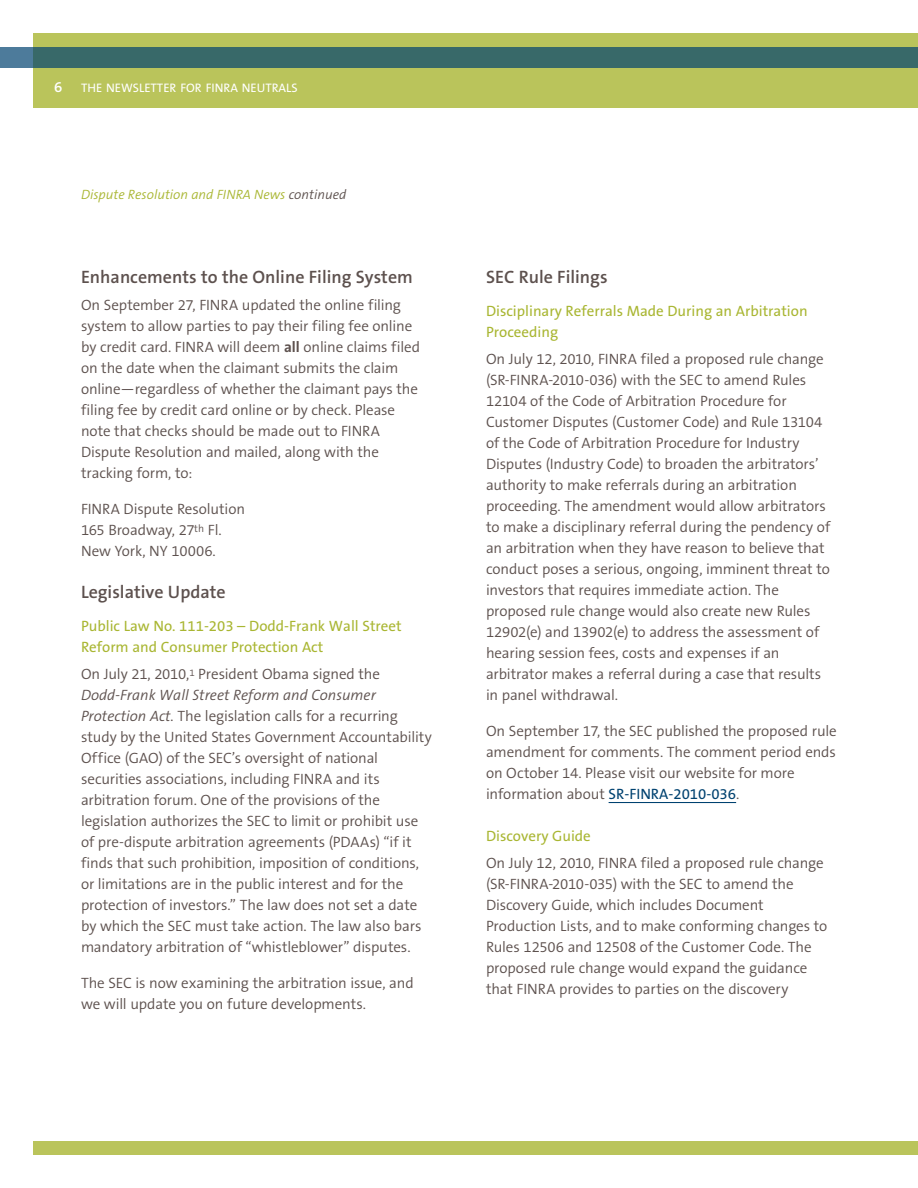
<style>
.page{position:relative;width:918px;height:1188px;background:#fff}
.page>*{position:absolute;margin:0;border:0;box-sizing:border-box;transform-origin:0 0}
.text_head_sub{font:600 18px "The Sans B6";color:#5d514e}
.text{font:300 15px/21px "The Sans B4";letter-spacing:-.005em;color:#5d514e}
.text_head_sub_green{font:15px/21px "The Sans B5 Plain";color:#a9b632}
.t1{font:600 15px "The Sans B6";color:#fff}
.continued_head{font:italic 300 13.5px "The Sans B4";color:#a9b632}
.t2{font:12.3px "The Sans B5 Plain";color:#fff}
.s1{color:#5d514e}
.s2{font-family:"The Sans B7";font-weight:700}
.s3{font-style:italic}
.s4{font-family:"The Sans B5 Plain";font-weight:400;color:#004270}
</style>
<div class="page">
<div style="left:34px;top:34px;width:884px;height:74px;background:#bac45b"></div>
<div style="left:34px;top:1141px;width:884px;height:13px;background:#bac45b"></div>
<div style="left:0;top:47px;width:918px;height:21px;background:#386969"></div>
<hr style="left:609px;top:802px;width:127px;height:1px;background:#004270">
<p class="t1" style="left:54px;top:79px;width:10px">6</p>
<p class="t2" style="left:81px;top:81px;width:218px">THE NEWSLETTER FOR FINRA NEUTRALS</p>
<p class="continued_head" style="left:81px;top:187px;width:267px">Dispute Resolution and FINRA News <span class="s1">continued</span></p>
<p class="text_head_sub" style="left:81px;top:268px;width:333px">Enhancements to the Online Filing System</p>
<p class="text" style="left:81px;top:295px;width:341px">On September 27, FINRA updated the online filing system to allow parties to pay their filing fee online by credit card. FINRA will deem <span class="s2">all</span> online claims filed on the date when the claimant submits the claim online—regardless of whether the claimant pays the filing fee by credit card online or by check. Please note that checks should be made out to FINRA Dispute Resolution and mailed, along with the tracking form, to:</p>
<p class="text" style="left:81px;top:499px;width:166px">FINRA Dispute Resolution<br>165 Broadway, 27<sup>th</sup> Fl.<br>New York, NY 10006.</p>
<p class="text_head_sub" style="left:81px;top:583px;width:146px">Legislative Update</p>
<p class="text_head_sub_green" style="left:81px;top:616px;width:322px">Public Law No. 111-203 – Dodd-Frank Wall Street<br>Reform and Consumer Protection Act</p>
<p class="text" style="left:81px;top:664px;width:352px">On July 21, 2010,<sup>1</sup> President Obama signed the <span class="s3">Dodd-Frank Wall Street Reform and Consumer Protection Act.</span> The legislation calls for a recurring study by the United States Government Accountability Office (GAO) of the SEC’s oversight of national securities associations, including FINRA and its arbitration forum. One of the provisions of the legislation authorizes the SEC to limit or prohibit use of pre-dispute arbitration agreements (PDAAs) “if it finds that such prohibition, imposition of conditions, or limitations are in the public interest and for the protection of investors.” The law does not set a date by which the SEC must take action. The law also bars mandatory arbitration of “whistleblower” disputes.</p>
<p class="text" style="left:81px;top:973px;width:334px">The SEC is now examining the arbitration issue, and we will update you on future developments.</p>
<p class="text_head_sub" style="left:486px;top:268px;width:123px">SEC Rule Filings</p>
<p class="text_head_sub_green" style="left:486px;top:301px;width:323px">Disciplinary Referrals Made During an Arbitration<br>Proceeding</p>
<p class="text" style="left:486px;top:349px;width:346px">On July 12, 2010, FINRA filed a proposed rule change (SR-FINRA-2010-036) with the SEC to amend Rules 12104 of the Code of Arbitration Procedure for Customer Disputes (Customer Code) and Rule 13104 of the Code of Arbitration Procedure for Industry Disputes (Industry Code) to broaden the arbitrators’ authority to make referrals during an arbitration proceeding. The amendment would allow arbitrators to make a disciplinary referral during the pendency of an arbitration when they have reason to believe that conduct poses a serious, ongoing, imminent threat to investors that requires immediate action. The proposed rule change would also create new Rules 12902(e) and 13902(e) to address the assessment of hearing session fees, costs and expenses if an arbitrator makes a referral during a case that results in panel withdrawal.</p>
<p class="text" style="left:486px;top:721px;width:352px">On September 17, the SEC published the proposed rule amendment for comments. The comment period ends on October 14. Please visit our website for more information about <span class="s4">SR-FINRA-2010-036</span>.</p>
<p class="text_head_sub_green" style="left:486px;top:826px;width:106px">Discovery Guide</p>
<p class="text" style="left:486px;top:853px;width:343px">On July 12, 2010, FINRA filed a proposed rule change (SR-FINRA-2010-035) with the SEC to amend the Discovery Guide, which includes Document Production Lists, and to make conforming changes to Rules 12506 and 12508 of the Customer Code. The proposed rule change would expand the guidance that FINRA provides to parties on the discovery</p>
</div>
